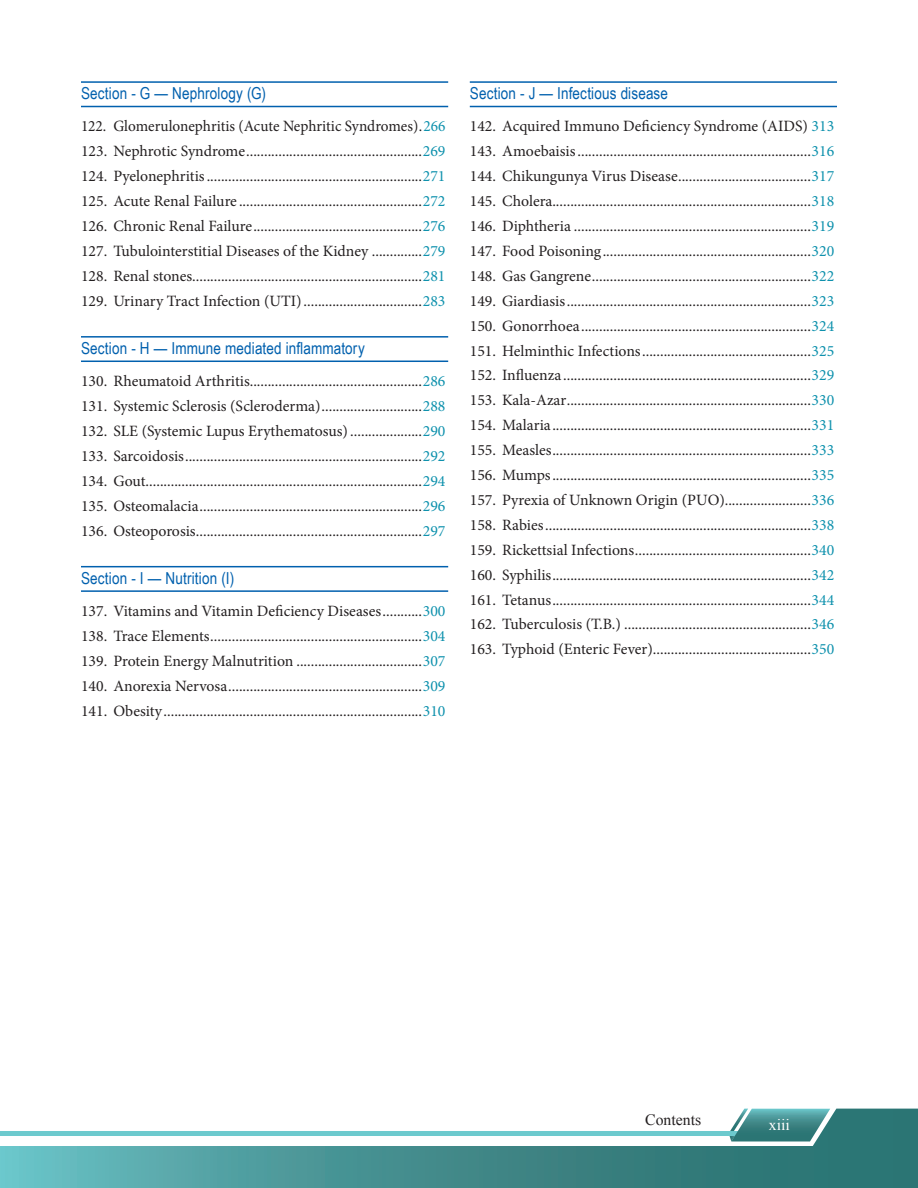
<style>
.page{position:relative;width:918px;height:1188px;background:#fff}
.page>*{position:absolute;margin:0;border:0;box-sizing:border-box;transform-origin:0 0}
.TOC_sec{font:16.5px "Arial Narrow";letter-spacing:.01em;color:#0160ae}
.TOC_body_text{font:15.75px "Minion Pro";color:#231f20}
.Folio-2{font:15.75px "Times New Roman";color:#231f20}
.Folio{font:15.75px "Times New Roman";color:#fff}
.s1{color:#0e91ad}
</style>
<div class="page">
<svg style="left:0;top:1109px;width:918px;height:79px"></svg>
<svg style="left:729px;top:1109px;width:101px;height:33px;background:#5a9b9b"></svg>
<hr style="left:81px;top:81px;width:367px;height:2px;background:#0160ae">
<hr style="left:81px;top:106px;width:367px;height:1px;background:#0160ae">
<hr style="left:81px;top:336px;width:367px;height:2px;background:#0160ae">
<hr style="left:81px;top:361px;width:367px;height:1px;background:#0160ae">
<hr style="left:81px;top:566px;width:367px;height:1px;background:#0160ae">
<hr style="left:81px;top:590px;width:367px;height:2px;background:#0160ae">
<hr style="left:470px;top:81px;width:367px;height:2px;background:#0160ae">
<hr style="left:470px;top:106px;width:367px;height:1px;background:#0160ae">
<p class="TOC_sec" style="left:81px;top:81px;width:187px">Section - G — Nephrology (G)</p>
<p class="TOC_body_text" style="left:81px;top:116px;width:366px">122. Glomerulonephritis (Acute Nephritic Syndromes).<span class="s1">266</span></p>
<p class="TOC_body_text" style="left:81px;top:141px;width:366px">123. Nephrotic Syndrome.................................................<span class="s1">269</span></p>
<p class="TOC_body_text" style="left:81px;top:166px;width:366px">124. Pyelonephritis............................................................<span class="s1">271</span></p>
<p class="TOC_body_text" style="left:81px;top:191px;width:366px">125. Acute Renal Failure ...................................................<span class="s1">272</span></p>
<p class="TOC_body_text" style="left:81px;top:215px;width:366px">126. Chronic Renal Failure...............................................<span class="s1">276</span></p>
<p class="TOC_body_text" style="left:81px;top:240px;width:366px">127. Tubulointerstitial Diseases of the Kidney ..............<span class="s1">279</span></p>
<p class="TOC_body_text" style="left:81px;top:265px;width:366px">128. Renal stones................................................................<span class="s1">281</span></p>
<p class="TOC_body_text" style="left:81px;top:290px;width:366px">129. Urinary Tract Infection (UTI).................................<span class="s1">283</span></p>
<p class="TOC_sec" style="left:81px;top:336px;width:285px">Section - H — Immune mediated inflammatory</p>
<p class="TOC_body_text" style="left:81px;top:371px;width:366px">130. Rheumatoid Arthritis................................................<span class="s1">286</span></p>
<p class="TOC_body_text" style="left:81px;top:396px;width:366px">131. Systemic Sclerosis (Scleroderma)............................<span class="s1">288</span></p>
<p class="TOC_body_text" style="left:81px;top:420px;width:366px">132. SLE (Systemic Lupus Erythematosus)....................<span class="s1">290</span></p>
<p class="TOC_body_text" style="left:81px;top:445px;width:366px">133. Sarcoidosis..................................................................<span class="s1">292</span></p>
<p class="TOC_body_text" style="left:81px;top:470px;width:366px">134. Gout.............................................................................<span class="s1">294</span></p>
<p class="TOC_body_text" style="left:81px;top:495px;width:366px">135. Osteomalacia..............................................................<span class="s1">296</span></p>
<p class="TOC_body_text" style="left:81px;top:520px;width:366px">136. Osteoporosis...............................................................<span class="s1">297</span></p>
<p class="TOC_sec" style="left:81px;top:566px;width:155px">Section - I — Nutrition (I)</p>
<p class="TOC_body_text" style="left:81px;top:601px;width:366px">137. Vitamins and Vitamin Deficiency Diseases...........<span class="s1">300</span></p>
<p class="TOC_body_text" style="left:81px;top:625px;width:366px">138. Trace Elements...........................................................<span class="s1">304</span></p>
<p class="TOC_body_text" style="left:81px;top:650px;width:366px">139. Protein Energy Malnutrition ...................................<span class="s1">307</span></p>
<p class="TOC_body_text" style="left:81px;top:675px;width:366px">140. Anorexia Nervosa......................................................<span class="s1">309</span></p>
<p class="TOC_body_text" style="left:81px;top:700px;width:366px">141. Obesity........................................................................<span class="s1">310</span></p>
<p class="TOC_sec" style="left:470px;top:81px;width:200px">Section - J — Infectious disease</p>
<p class="TOC_body_text" style="left:470px;top:116px;width:366px">142. Acquired Immuno Deficiency Syndrome (AIDS) <span class="s1">313</span></p>
<p class="TOC_body_text" style="left:470px;top:141px;width:366px">143. Amoebaisis.................................................................<span class="s1">316</span></p>
<p class="TOC_body_text" style="left:470px;top:166px;width:366px">144. Chikungunya Virus Disease.....................................<span class="s1">317</span></p>
<p class="TOC_body_text" style="left:470px;top:191px;width:366px">145. Cholera........................................................................<span class="s1">318</span></p>
<p class="TOC_body_text" style="left:470px;top:215px;width:366px">146. Diphtheria ..................................................................<span class="s1">319</span></p>
<p class="TOC_body_text" style="left:470px;top:240px;width:366px">147. Food Poisoning..........................................................<span class="s1">320</span></p>
<p class="TOC_body_text" style="left:470px;top:265px;width:366px">148. Gas Gangrene.............................................................<span class="s1">322</span></p>
<p class="TOC_body_text" style="left:470px;top:290px;width:366px">149. Giardiasis....................................................................<span class="s1">323</span></p>
<p class="TOC_body_text" style="left:470px;top:315px;width:366px">150. Gonorrhoea................................................................<span class="s1">324</span></p>
<p class="TOC_body_text" style="left:470px;top:340px;width:366px">151. Helminthic Infections...............................................<span class="s1">325</span></p>
<p class="TOC_body_text" style="left:470px;top:365px;width:366px">152. Influenza .....................................................................<span class="s1">329</span></p>
<p class="TOC_body_text" style="left:470px;top:390px;width:366px">153. Kala-Azar....................................................................<span class="s1">330</span></p>
<p class="TOC_body_text" style="left:470px;top:415px;width:366px">154. Malaria........................................................................<span class="s1">331</span></p>
<p class="TOC_body_text" style="left:470px;top:440px;width:366px">155. Measles........................................................................<span class="s1">333</span></p>
<p class="TOC_body_text" style="left:470px;top:464px;width:366px">156. Mumps........................................................................<span class="s1">335</span></p>
<p class="TOC_body_text" style="left:470px;top:489px;width:366px">157. Pyrexia of Unknown Origin (PUO)........................<span class="s1">336</span></p>
<p class="TOC_body_text" style="left:470px;top:514px;width:366px">158. Rabies..........................................................................<span class="s1">338</span></p>
<p class="TOC_body_text" style="left:470px;top:539px;width:366px">159. Rickettsial Infections.................................................<span class="s1">340</span></p>
<p class="TOC_body_text" style="left:470px;top:564px;width:366px">160. Syphilis........................................................................<span class="s1">342</span></p>
<p class="TOC_body_text" style="left:470px;top:589px;width:366px">161. Tetanus........................................................................<span class="s1">344</span></p>
<p class="TOC_body_text" style="left:470px;top:614px;width:366px">162. Tuberculosis (T.B.) ....................................................<span class="s1">346</span></p>
<p class="TOC_body_text" style="left:470px;top:639px;width:366px">163. Typhoid (Enteric Fever)............................................<span class="s1">350</span></p>
<p class="Folio-2" style="left:645px;top:1110px;width:58px">Contents</p>
<p class="Folio" style="left:769px;top:1114px;width:23px">xiii</p>
</div>
